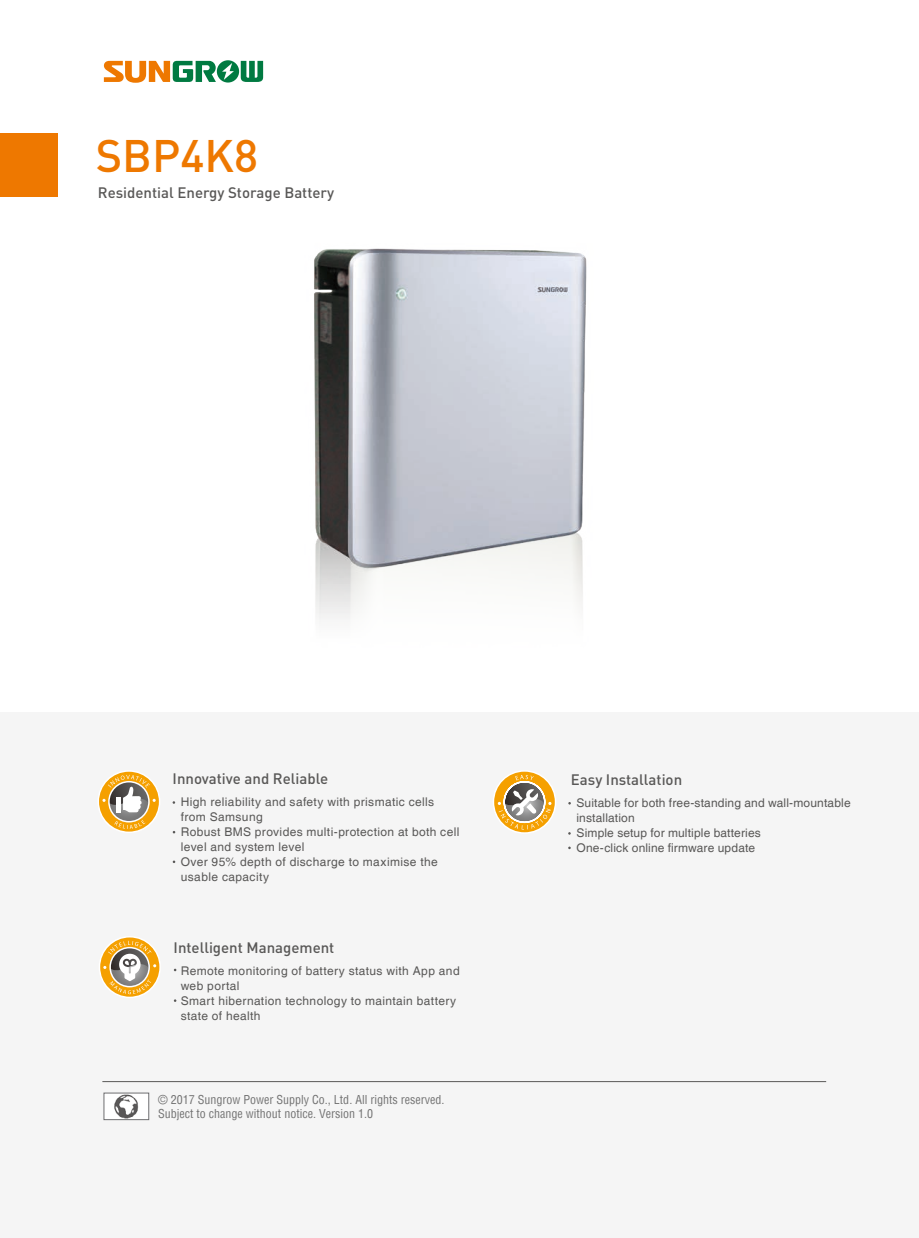
<style>
.page{position:relative;width:919px;height:1238px;background:#fff}
.page>*{position:absolute;margin:0;border:0;box-sizing:border-box;transform-origin:0 0}
.t1{font:500 45px "DIN";color:#ee7800}
.t2{font:500 15px "DIN";color:#595857}
.t3{font:12px/15px "Helvetica";letter-spacing:.03em;color:#595857}
.t4{font:12px/15px "Helvetica";letter-spacing:.01em;color:#595857}
.t5{font:condensed 12px/14.4px "Helvetica";color:#727272}
</style>
<div class="page">
<div style="left:0;top:712px;width:918px;height:525px;background:#f5f5f5"></div>
<hr style="left:102px;top:1081px;width:724px;height:1px;background:#595857">
<svg style="left:103px;top:60px;width:160px;height:23px"></svg>
<img style="left:314px;top:248px;width:273px;height:372px">
<div style="left:0;top:133px;width:58px;height:64px;background:#ee7800"></div>
<div style="left:104px;top:1092px;width:45px;height:27px;background:#fff"></div>
<img style="left:114px;top:1094px;width:25px;height:23px">
<svg style="left:98px;top:771px;width:62px;height:61px"></svg>
<div style="left:97px;top:770px;width:63px;height:63px;border:2px solid #fff;border-radius:50%"></div>
<svg style="left:102px;top:774px;width:54px;height:54px"></svg>
<svg style="left:99px;top:936px;width:61px;height:61px"></svg>
<div style="left:99px;top:935px;width:62px;height:63px;border:2px solid #fff;border-radius:50%"></div>
<svg style="left:103px;top:940px;width:53px;height:54px"></svg>
<svg style="left:493px;top:771px;width:62px;height:62px"></svg>
<div style="left:492px;top:770px;width:64px;height:63px;border:2px solid #fff;border-radius:50%"></div>
<svg style="left:497px;top:774px;width:54px;height:55px"></svg>
<h1 class="t1" style="left:96px;top:127px;width:164px">SBP4K8</h1>
<p class="t2" style="left:98px;top:183px;width:238px">Residential Energy Storage Battery</p>
<p class="t2" style="left:172px;top:769px;width:157px">Innovative and Reliable</p>
<p class="t3" style="left:181px;top:794px;width:280px">High reliability and safety with prismatic cells from Samsung<br>Robust BMS provides multi-protection at both cell level and system level<br>Over 95% depth of discharge to maximise the usable capacity</p>
<p class="t2" style="left:173px;top:938px;width:162px">Intelligent Management</p>
<p class="t3" style="left:181px;top:963px;width:280px">Remote monitoring of battery status with App and web portal<br>Smart hibernation technology to maintain battery state of health</p>
<p class="t5" style="left:158px;top:1092px;width:287px">© 2017 Sungrow Power Supply Co., Ltd. All rights reserved.<br>Subject to change without notice. Version 1.0</p>
<p class="t2" style="left:571px;top:769px;width:113px">Easy Installation</p>
<p class="t4" style="left:576px;top:795px;width:276px">Suitable for both free-standing and wall-mountable installation<br>Simple setup for multiple batteries<br>One-click online firmware update</p>
</div>
